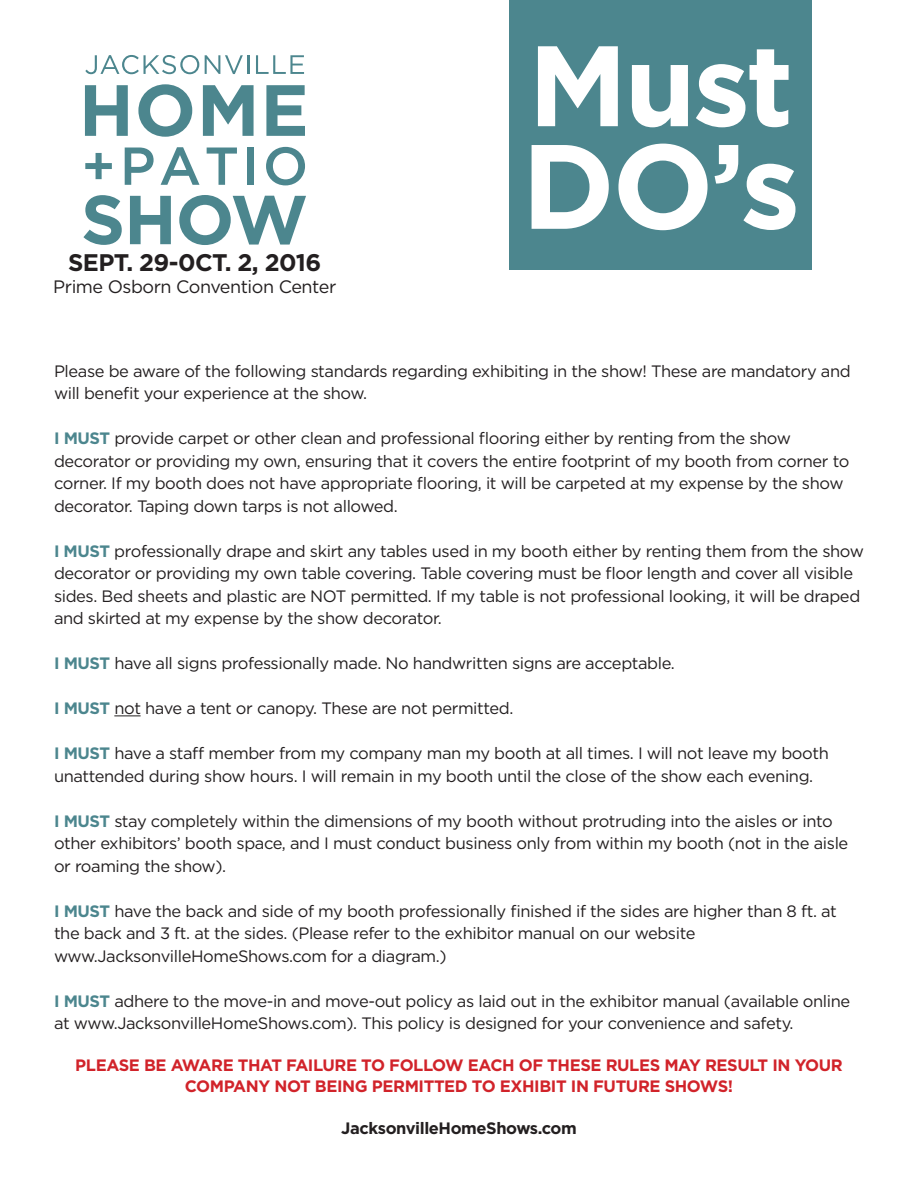
<style>
.page{position:relative;width:918px;height:1188px;background:#fff}
.page>*{position:absolute;margin:0;border:0;box-sizing:border-box;transform-origin:0 0}
.t1{font:700 119.7px "Gotham";color:#fff}
.t2{font:700 114.15px "Gotham";color:#fff}
.t3{font:700 24px "Gotham";letter-spacing:-.025em;color:#231f20}
.t4{font:18px "Gotham";letter-spacing:-.025em;color:#231f20}
.t5{font:16.5px/22.5px "Gotham";letter-spacing:-.025em;color:#231f20}
.t6{font:700 16.5px/21px "Gotham";letter-spacing:-.025em;color:#d1232a;text-align:center}
.t7{font:700 16.5px "Gotham";letter-spacing:-.025em;color:#231f20}
.s1{font-weight:700;color:#4c868e}
</style>
<div class="page">
<div style="left:510px;top:0;width:302px;height:270px;background:#4c868e"></div>
<svg style="left:85px;top:55px;width:114px;height:19px"></svg>
<svg style="left:205px;top:55px;width:45px;height:19px"></svg>
<svg style="left:256px;top:55px;width:48px;height:19px"></svg>
<svg style="left:85px;top:85px;width:43px;height:51px"></svg>
<svg style="left:138px;top:84px;width:54px;height:53px"></svg>
<svg style="left:203px;top:85px;width:51px;height:51px"></svg>
<svg style="left:266px;top:85px;width:39px;height:51px"></svg>
<svg style="left:85px;top:153px;width:27px;height:26px"></svg>
<svg style="left:125px;top:148px;width:29px;height:37px"></svg>
<svg style="left:161px;top:147px;width:39px;height:38px"></svg>
<svg style="left:207px;top:148px;width:30px;height:37px"></svg>
<div style="left:248px;top:148px;width:6px;height:37px;background:#4c868e"></div>
<svg style="left:266px;top:147px;width:39px;height:38px"></svg>
<svg style="left:84px;top:195px;width:38px;height:50px"></svg>
<svg style="left:130px;top:196px;width:41px;height:48px"></svg>
<svg style="left:179px;top:195px;width:127px;height:50px"></svg>
<svg style="left:114px;top:715px;width:27px;height:1px"></svg>
<h3 class="t3" style="left:68px;top:247px;width:255px">SEPT. 29-0CT. 2, 2016</h3>
<p class="t4" style="left:53px;top:275px;width:285px">Prime Osborn Convention Center</p>
<h2 class="t2" style="left:528px;top:10px;width:267px">Must</h2>
<h1 class="t1" style="left:522px;top:107px;width:280px">DO’s</h1>
<p class="t5" style="left:54px;top:359px;width:798px">Please be aware of the following standards regarding exhibiting in the show! These are mandatory and will benefit your experience at the show.</p>
<p class="t5" style="left:54px;top:427px;width:797px"><span class="s1">I MUST</span> provide carpet or other clean and professional flooring either by renting from the show decorator or providing my own, ensuring that it covers the entire footprint of my booth from corner to corner. If my booth does not have appropriate flooring, it will be carpeted at my expense by the show decorator. Taping down tarps is not allowed.</p>
<p class="t5" style="left:54px;top:539px;width:811px"><span class="s1">I MUST</span> professionally drape and skirt any tables used in my booth either by renting them from the show decorator or providing my own table covering. Table covering must be floor length and cover all visible sides. Bed sheets and plastic are NOT permitted. If my table is not professional looking, it will be draped and skirted at my expense by the show decorator.</p>
<p class="t5" style="left:54px;top:652px;width:622px"><span class="s1">I MUST</span> have all signs professionally made. No handwritten signs are acceptable.</p>
<p class="t5" style="left:54px;top:697px;width:461px"><span class="s1">I MUST</span> not have a tent or canopy. These are not permitted.</p>
<p class="t5" style="left:54px;top:742px;width:776px"><span class="s1">I MUST</span> have a staff member from my company man my booth at all times. I will not leave my booth unattended during show hours. I will remain in my booth until the close of the show each evening.</p>
<p class="t5" style="left:54px;top:809px;width:796px"><span class="s1">I MUST</span> stay completely within the dimensions of my booth without protruding into the aisles or into other exhibitors’ booth space, and I must conduct business only from within my booth (not in the aisle or roaming the show).</p>
<p class="t5" style="left:54px;top:899px;width:784px"><span class="s1">I MUST</span> have the back and side of my booth professionally finished if the sides are higher than 8 ft. at the back and 3 ft. at the sides. (Please refer to the exhibitor manual on our website www.JacksonvilleHomeShows.com for a diagram.)</p>
<p class="t5" style="left:54px;top:989px;width:798px"><span class="s1">I MUST</span> adhere to the move-in and move-out policy as laid out in the exhibitor manual (available online at www.JacksonvilleHomeShows.com). This policy is designed for your convenience and safety.</p>
<p class="t6" style="left:75px;top:1054px;width:769px">PLEASE BE AWARE THAT FAILURE TO FOLLOW EACH OF THESE RULES MAY RESULT IN YOUR<br>COMPANY NOT BEING PERMITTED TO EXHIBIT IN FUTURE SHOWS!</p>
<p class="t7" style="left:341px;top:1117px;width:237px">JacksonvilleHomeShows.com</p>
</div>
